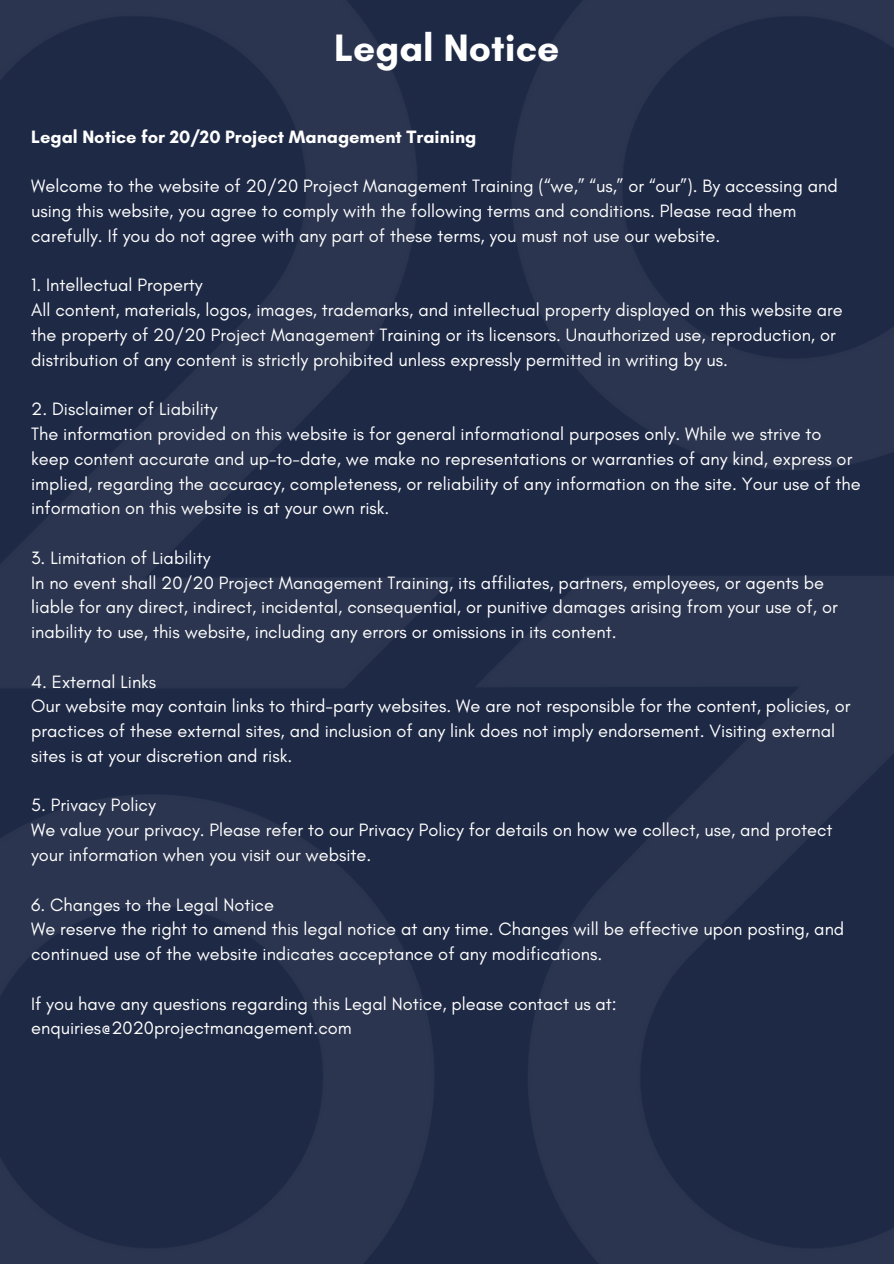
<style>
.page{position:relative;width:894px;height:1264px;background:#fff}
.page>*{position:absolute;margin:0;border:0;box-sizing:border-box;transform-origin:0 0}
.t1{font:700 38.85px "Glacial Indifference";color:#fff}
.t2{font:18.15px/24.8px "Glacial Indifference";color:#fff}
.t3{font:700 18.15px "Glacial Indifference";color:#fff}
</style>
<div class="page">
<img style="left:0;top:0;width:893px;height:1263px">
<p class="t1" style="left:334px;top:24px;width:227px">Legal Notice</p>
<p class="t3" style="left:31px;top:126px;width:446px">Legal Notice for 20/20 Project Management Training</p>
<h1 class="t2" style="left:31px;top:174px;width:808px">Welcome to the website of 20/20 Project Management Training (“we,” “us,” or “our”). By accessing and using this website, you agree to comply with the following terms and conditions. Please read them carefully. If you do not agree with any part of these terms, you must not use our website.</h1>
<h2 class="t2" style="left:31px;top:273px;width:173px">1. Intellectual Property</h2>
<p class="t2" style="left:31px;top:297px;width:813px">All content, materials, logos, images, trademarks, and intellectual property displayed on this website are the property of 20/20 Project Management Training or its licensors. Unauthorized use, reproduction, or distribution of any content is strictly prohibited unless expressly permitted in writing by us.</p>
<p class="t2" style="left:31px;top:396px;width:188px">2. Disclaimer of Liability</p>
<p class="t2" style="left:31px;top:421px;width:830px">The information provided on this website is for general informational purposes only. While we strive to keep content accurate and up-to-date, we make no representations or warranties of any kind, express or implied, regarding the accuracy, completeness, or reliability of any information on the site. Your use of the information on this website is at your own risk.</p>
<p class="t2" style="left:31px;top:545px;width:181px">3. Limitation of Liability</p>
<p class="t2" style="left:31px;top:570px;width:807px">In no event shall 20/20 Project Management Training, its affiliates, partners, employees, or agents be liable for any direct, indirect, incidental, consequential, or punitive damages arising from your use of, or inability to use, this website, including any errors or omissions in its content.</p>
<p class="t2" style="left:31px;top:669px;width:127px">4. External Links</p>
<p class="t2" style="left:31px;top:693px;width:820px">Our website may contain links to third-party websites. We are not responsible for the content, policies, or practices of these external sites, and inclusion of any link does not imply endorsement. Visiting external sites is at your discretion and risk.</p>
<p class="t2" style="left:31px;top:792px;width:126px">5. Privacy Policy</p>
<p class="t2" style="left:31px;top:817px;width:802px">We value your privacy. Please refer to our Privacy Policy for details on how we collect, use, and protect your information when you visit our website.</p>
<p class="t2" style="left:31px;top:891px;width:244px">6. Changes to the Legal Notice</p>
<p class="t2" style="left:31px;top:916px;width:814px">We reserve the right to amend this legal notice at any time. Changes will be effective upon posting, and continued use of the website indicates acceptance of any modifications.</p>
<p class="t2" style="left:31px;top:990px;width:587px">If you have any questions regarding this Legal Notice, please contact us at: enquiries@2020projectmanagement.com</p>
</div>
